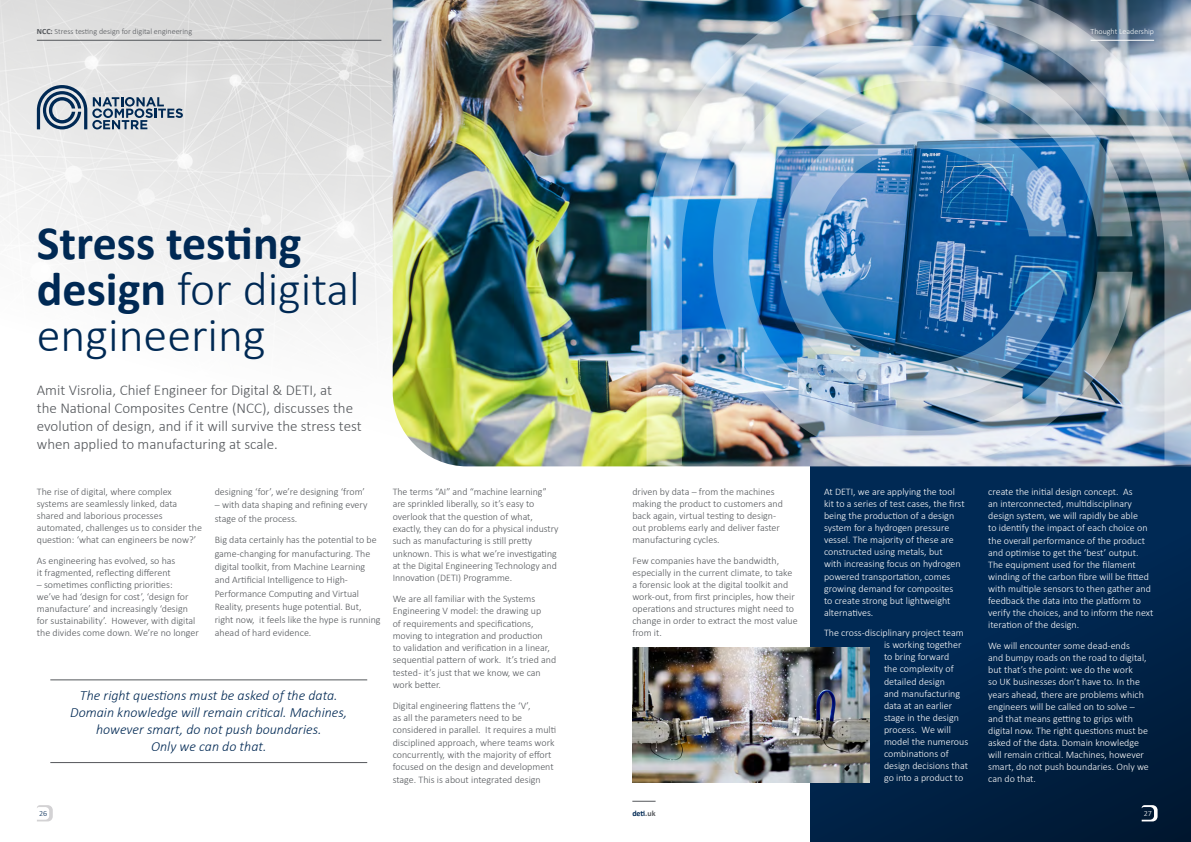
<style>
.page{position:relative;width:1191px;height:842px;background:#fff}
.page>*{position:absolute;margin:0;border:0;box-sizing:border-box;transform-origin:0 0}
.t1{font:300 48px/46px "Calibri";color:#002954}
.t2{font:300 15px/18px "Calibri";color:#54575b}
.t3{font:italic 300 14px/17px "Calibri";color:#002954;text-align:center}
.t4{font:300 10px/12.3px "Calibri";color:#54575b}
.t5{font:300 10px/12.1px "Calibri";color:#fff}
.t6{font:300 8px "Calibri";color:#54575b}
.t7{font:300 8px "Calibri";color:#fff}
.t8{font:700 8px "Calibri";color:#002954}
.t9{font:300 8px "Calibri";color:#002954}
.s1{font-weight:700}
.s2{color:#54575b}
</style>
<div class="page">
<img style="left:0;top:0;width:393px;height:398px">
<div style="left:810px;top:432px;width:381px;height:410px;background:linear-gradient(to bottom,#022f5e,#001d3c)"></div>
<svg style="left:37px;top:85px;width:146px;height:44px;background:#a0acb9"></svg>
<img style="left:393px;top:0;width:798px;height:466px">
<hr style="left:50px;top:680px;width:317px;height:1px;background:#54575b">
<hr style="left:50px;top:762px;width:317px;height:1px;background:#54575b">
<img style="left:632px;top:648px;width:238px;height:134px">
<img style="left:646px;top:0;width:545px;height:465px">
<img style="left:778px;top:111px;width:289px;height:289px">
<hr style="left:1090px;top:40px;width:64px;height:1px;background:#fff">
<hr style="left:37px;top:40px;width:344px;height:1px;background:#54575b">
<svg style="left:37px;top:805px;width:16px;height:16px"></svg>
<svg style="left:1141px;top:805px;width:16px;height:16px"></svg>
<svg style="left:632px;top:801px;width:23px;height:1px"></svg>
<p class="t6" style="left:37px;top:27px;width:157px"><span class="s1">NCC:</span> Stress testing design for digital engineering</p>
<p class="t7" style="left:1090px;top:27px;width:65px">Thought Leadership</p>
<p class="t1" style="left:37px;top:220px;width:324px"><span class="s1">Stress testing design</span> for digital engineering</p>
<p class="t2" style="left:37px;top:381px;width:326px">Amit Visrolia, Chief Engineer for Digital &amp; DETI, at<br>the National Composites Centre (NCC), discusses the evolution of design, and if it will survive the stress test when applied to manufacturing at scale.</p>
<p class="t4" style="left:215px;top:485px;width:152px">designing ‘for’, we’re designing ‘from’</p>
<p class="t4" style="left:215px;top:498px;width:154px;line-height:13.3px">– with data shaping and refining every stage of the process.</p>
<p class="t4" style="left:215px;top:533px;width:167px;line-height:13.3px">Big data certainly has the potential to be game-changing for manufacturing. The digital toolkit, from Machine Learning and Artificial Intelligence to High-Performance Computing and Virtual Reality, presents huge potential. But, right now, it feels like the hype is running ahead of hard evidence.</p>
<p class="t4" style="left:37px;top:486px;width:167px;line-height:12px">The rise of digital, where complex systems are seamlessly linked, data shared and laborious processes automated, challenges us to consider the question: ‘what can engineers be now?’</p>
<p class="t4" style="left:37px;top:554px;width:140px;line-height:12px">As engineering has evolved, so has it fragmented, reflecting different</p>
<p class="t4" style="left:37px;top:578px;width:164px;line-height:12px">– sometimes conflicting priorities:<br>we’ve had ‘design for cost’, ‘design for manufacture’ and increasingly ‘design for sustainability’. However, with digital the divides come down. We’re no longer</p>
<p class="t3" style="left:70px;top:687px;width:278px">The right questions must be asked of the data.<br>Domain knowledge will remain critical. Machines, however smart, do not push boundaries.<br>Only we can do that.</p>
<p class="t4" style="left:393px;top:485px;width:167px">The terms “AI” and “machine learning” are sprinkled liberally, so it’s easy to overlook that the question of what, exactly, they can do for a physical industry such as manufacturing is still pretty unknown. This is what we’re investigating at the Digital Engineering Technology and Innovation (DETI) Programme.</p>
<p class="t4" style="left:393px;top:592px;width:165px">We are all familiar with the Systems Engineering V model: the drawing up<br>of requirements and specifications, moving to integration and production<br>to validation and verification in a linear, sequential pattern of work. It’s tried and tested - it’s just that we know, we can work better.</p>
<p class="t4" style="left:393px;top:699px;width:165px">Digital engineering flattens the ‘V’,<br>as all the parameters need to be considered in parallel. It requires a multi disciplined approach, where teams work concurrently, with the majority of effort focused on the design and development stage. This is about integrated design</p>
<p class="t4" style="left:632px;top:486px;width:152px;line-height:12px">driven by data – from the machines making the product to customers and back again, virtual testing to design&shy;out problems early and deliver faster manufacturing cycles.</p>
<p class="t4" style="left:632px;top:554px;width:167px;line-height:12px">Few companies have the bandwidth, especially in the current climate, to take a forensic look at the digital toolkit and work-out, from first principles, how their operations and structures might need to change in order to extract the most value from it.</p>
<p class="t5" style="left:824px;top:486px;width:142px">At DETI, we are applying the tool kit to a series of test cases, the first being the production of a design system for a hydrogen pressure vessel. The majority of these are constructed using metals, but<br>with increasing focus on hydrogen powered transportation, comes growing demand for composites<br>to create strong but lightweight alternatives.</p>
<p class="t5" style="left:884px;top:627px;width:86px;text-indent:-60px">The cross-disciplinary project team is working together to bring forward<br>the complexity of detailed design<br>and manufacturing data at an earlier stage in the design process. We will model the numerous combinations of design decisions that go into a product to</p>
<p class="t5" style="left:988px;top:486px;width:167px">create the initial design concept. As<br>an interconnected, multidisciplinary design system, we will rapidly be able<br>to identify the impact of each choice on the overall performance of the product and optimise to get the ‘best’ output.<br>The equipment used for the filament winding of the carbon fibre will be fitted with multiple sensors to then gather and feedback the data into the platform to verify the choices, and to inform the next iteration of the design.</p>
<p class="t5" style="left:988px;top:640px;width:162px">We will encounter some dead-ends<br>and bumpy roads on the road to digital, but that’s the point: we do the work<br>so UK businesses don’t have to. In the years ahead, there are problems which engineers will be called on to solve – and that means getting to grips with digital now. The right questions must be asked of the data. Domain knowledge will remain critical. Machines, however smart, do not push boundaries. Only we can do that.</p>
<p class="t9" style="left:39px;top:808px;width:10px">26</p>
<p class="t8" style="left:632px;top:808px;width:25px">deti<span class="s2">.uk</span></p>
<p class="t7" style="left:1143px;top:808px;width:10px">27</p>
</div>
